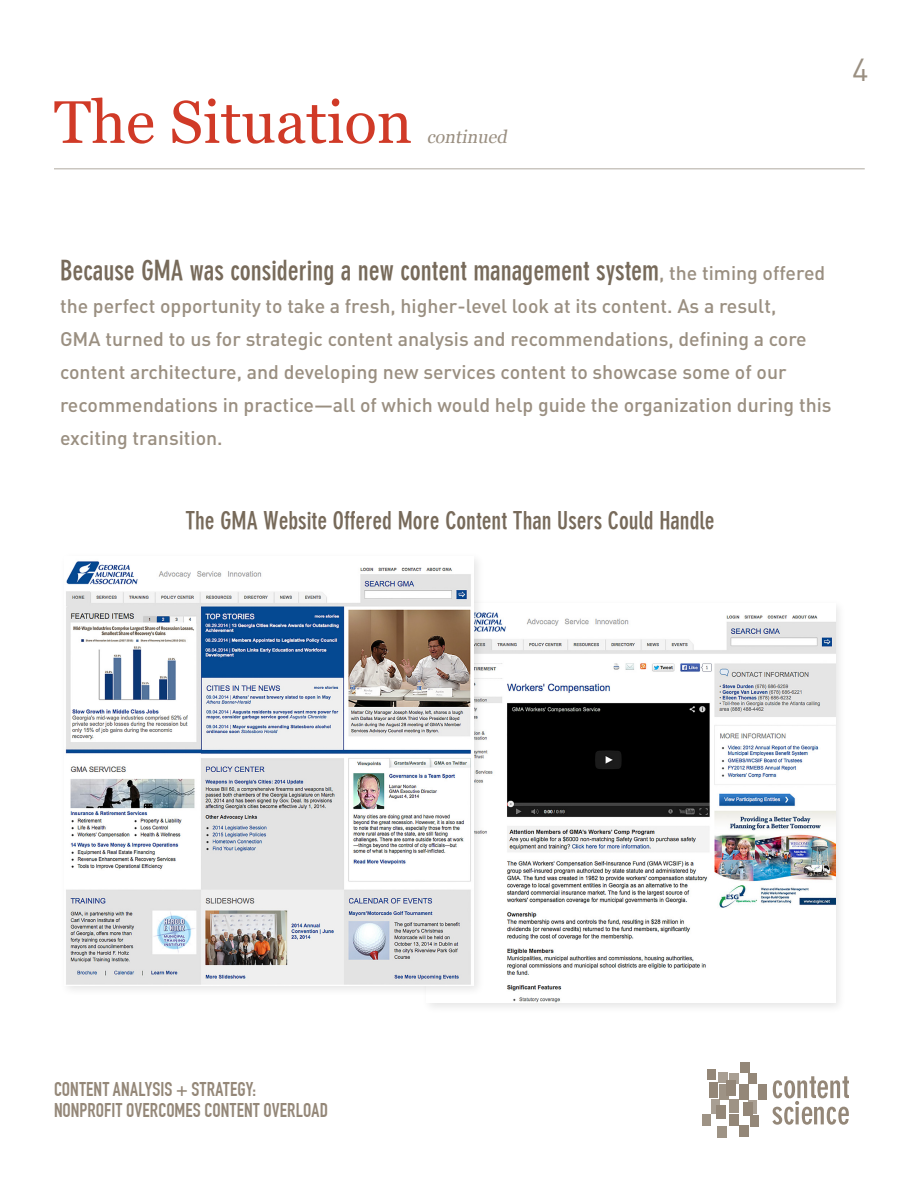
<style>
.page{position:relative;width:918px;height:1188px;background:#fff}
.page>*{position:absolute;margin:0;border:0;box-sizing:border-box;transform-origin:0 0}
.t1{font:60px "Georgia";color:#d03a27}
.t2{font:31.5px "DINOT";color:#9a8f81}
.t3{font:27px "DIN Neuzeit Grotesk Bold Cond";color:#776a5a}
.t4{font:24px "DIN Neuzeit Grotesk Bold Cond";color:#776a5a}
.t5{font:500 19.5px/33px "DIN";color:#9a8f81}
.t6{font:19.5px/21px "DIN Engschrift";letter-spacing:.01em;color:#948778}
.t7{font:italic 18px "Georgia";color:#9a8f81}
.s1{font-family:"DIN";font-weight:500;font-size:19.5px;color:#9a8f81}
</style>
<div class="page">
<div style="left:740px;top:1062px;width:9px;height:10px;background:#948778"></div>
<div style="left:707px;top:1069px;width:9px;height:11px;background:#948778"></div>
<div style="left:719px;top:1073px;width:9px;height:10px;background:#a99f93"></div>
<svg style="left:729px;top:1074px;width:10px;height:10px"></svg>
<div style="left:749px;top:1074px;width:8px;height:10px;background:#948778"></div>
<div style="left:709px;top:1082px;width:9px;height:16px;background:#948778"></div>
<svg style="left:720px;top:1084px;width:9px;height:16px"></svg>
<div style="left:739px;top:1084px;width:10px;height:16px;background:#948778"></div>
<div style="left:729px;top:1099px;width:10px;height:14px;background:#9e9385"></div>
<div style="left:711px;top:1100px;width:8px;height:14px;background:#a99f93"></div>
<div style="left:702px;top:1115px;width:9px;height:11px;background:#9e9385"></div>
<div style="left:758px;top:1084px;width:9px;height:16px;background:#948778"></div>
<div style="left:749px;top:1100px;width:8px;height:14px;background:#a99f93"></div>
<div style="left:729px;top:1114px;width:10px;height:11px;background:#948778"></div>
<div style="left:717px;top:1126px;width:9px;height:11px;background:#9e9385"></div>
<div style="left:739px;top:1125px;width:9px;height:12px;background:#948778"></div>
<div style="left:750px;top:1116px;width:9px;height:11px;background:#948778"></div>
<div style="left:727px;top:1081px;width:9px;height:15px;background:#948778"></div>
<div style="left:743px;top:1102px;width:10px;height:14px;background:#948778"></div>
<div style="left:716px;top:1105px;width:10px;height:14px;background:#948778"></div>
<svg style="left:772px;top:1076px;width:77px;height:49px"></svg>
<hr style="left:54px;top:168px;width:811px;height:2px;background:#cac6c0">
<div style="left:421px;top:598px;width:426px;height:416px;background:#000;opacity:.1"></div>
<img style="left:426px;top:603px;width:409px;height:400px">
<div style="left:60px;top:551px;width:425px;height:446px;background:#000;opacity:.1"></div>
<img style="left:65px;top:556px;width:409px;height:430px">
<h1 class="t1" style="left:54px;top:78px;width:360px">The Situation</h1>
<p class="t7" style="left:427px;top:124px;width:86px">continued</p>
<h2 class="t2" style="left:852px;top:50px;width:18px">4</h2>
<h3 class="t3" style="left:60px;top:255px;width:767px">Because GMA was considering a new content management system<span class="s1">, the timing offered</span></h3>
<p class="t5" style="left:60px;top:289px;width:773px">the perfect opportunity to take a fresh, higher-level look at its content. As a result,<br>GMA turned to us for strategic content analysis and recommendations, defining a core content architecture, and developing new services content to showcase some of our recommendations in practice—all of which would help guide the organization during this exciting transition.</p>
<p class="t4" style="left:185px;top:506px;width:531px">The GMA Website Offered More Content Than Users Could Handle</p>
<p class="t6" style="left:54px;top:1079px;width:276px">CONTENT ANALYSIS + STRATEGY:<br>NONPROFIT OVERCOMES CONTENT OVERLOAD</p>
</div>
